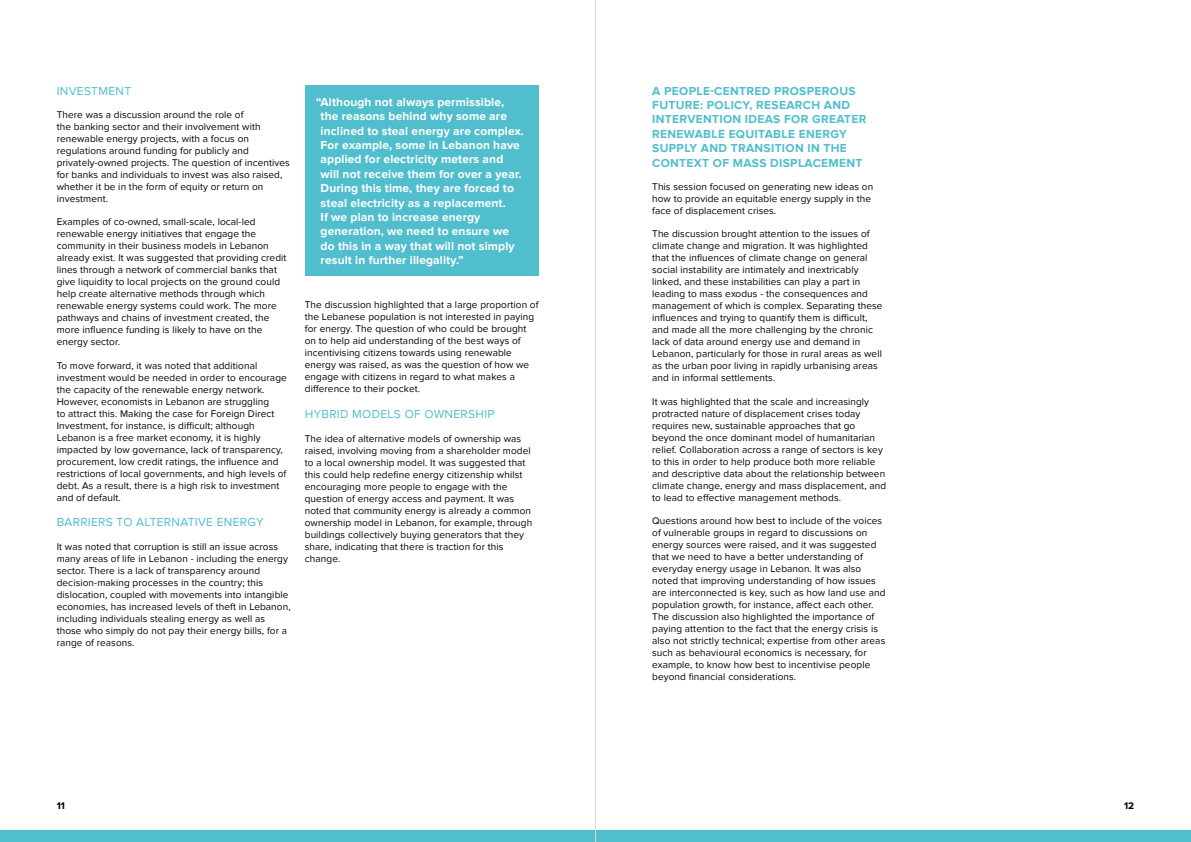
<style>
.page{position:relative;width:1191px;height:842px;background:#fff}
.page>*{position:absolute;margin:0;border:0;box-sizing:border-box;transform-origin:0 0}
.t1{font:700 12px/14.4px "Proxima Nova";letter-spacing:.01em;color:#fff}
.t2{font:700 12px/14.4px "Proxima Nova";letter-spacing:.025em;color:#51bece}
.t3{font:12px "Proxima Nova";letter-spacing:.025em;color:#51bece}
.t4{font:10px/12px "Proxima Nova";letter-spacing:.01em;color:#000}
.t5{font:700 10px "Proxima Nova";color:#000}
</style>
<div class="page">
<div style="left:0;top:830px;width:1191px;height:12px;background:#51bece"></div>
<hr style="left:595px;top:0;width:1px;height:842px;background:#dadada">
<div style="left:305px;top:85px;width:234px;height:191px;background:#51bece"></div>
<p class="t3" style="left:57px;top:84px;width:76px">INVESTMENT</p>
<p class="t4" style="left:57px;top:109px;width:235px">There was a discussion around the role of<br>the banking sector and their involvement with renewable energy projects, with a focus on regulations around funding for publicly and privately-owned projects. The question of incentives for banks and individuals to invest was also raised, whether it be in the form of equity or return on investment.</p>
<p class="t4" style="left:57px;top:216px;width:231px">Examples of co-owned, small-scale, local-led renewable energy initiatives that engage the community in their business models in Lebanon already exist. It was suggested that providing credit lines through a network of commercial banks that give liquidity to local projects on the ground could help create alternative methods through which renewable energy systems could work. The more pathways and chains of investment created, the more influence funding is likely to have on the energy sector.</p>
<p class="t4" style="left:57px;top:359px;width:232px">To move forward, it was noted that additional investment would be needed in order to encourage the capacity of the renewable energy network.<br>However, economists in Lebanon are struggling<br>to attract this. Making the case for Foreign Direct Investment, for instance, is difficult; although Lebanon is a free market economy, it is highly impacted by low governance, lack of transparency, procurement, low credit ratings, the influence and restrictions of local governments, and high levels of debt. As a result, there is a high risk to investment and of default.</p>
<p class="t3" style="left:57px;top:515px;width:208px">BARRIERS TO ALTERNATIVE ENERGY</p>
<p class="t4" style="left:57px;top:540px;width:235px">It was noted that corruption is still an issue across many areas of life in Lebanon - including the energy sector. There is a lack of transparency around decision-making processes in the country; this dislocation, coupled with movements into intangible economies, has increased levels of theft in Lebanon, including individuals stealing energy as well as those who simply do not pay their energy bills, for a range of reasons.</p>
<p class="t1" style="left:321px;top:95px;width:205px;text-indent:-4px">“Although not always permissible, the reasons behind why some are inclined to steal energy are complex.<br>For example, some in Lebanon have applied for electricity meters and will not receive them for over a year.<br>During this time, they are forced to steal electricity as a replacement.<br>If we plan to increase energy generation, we need to ensure we do this in a way that will not simply result in further illegality.”</p>
<p class="t2" style="left:652px;top:84px;width:216px">A PEOPLE-CENTRED PROSPEROUS<br>FUTURE: POLICY, RESEARCH AND<br>INTERVENTION IDEAS FOR GREATER<br>RENEWABLE EQUITABLE ENERGY<br>SUPPLY AND TRANSITION IN THE<br>CONTEXT OF MASS DISPLACEMENT</p>
<p class="t4" style="left:652px;top:181px;width:222px">This session focused on generating new ideas on how to provide an equitable energy supply in the face of displacement crises.</p>
<p class="t4" style="left:652px;top:228px;width:232px">The discussion brought attention to the issues of climate change and migration. It was highlighted that the influences of climate change on general social instability are intimately and inextricably linked, and these instabilities can play a part in leading to mass exodus - the consequences and management of which is complex. Separating these influences and trying to quantify them is difficult, and made all the more challenging by the chronic lack of data around energy use and demand in Lebanon, particularly for those in rural areas as well as the urban poor living in rapidly urbanising areas and in informal settlements.</p>
<p class="t4" style="left:652px;top:395px;width:235px">It was highlighted that the scale and increasingly protracted nature of displacement crises today requires new, sustainable approaches that go beyond the once dominant model of humanitarian relief. Collaboration across a range of sectors is key to this in order to help produce both more reliable and descriptive data about the relationship between climate change, energy and mass displacement, and to lead to effective management methods.</p>
<p class="t4" style="left:652px;top:515px;width:235px">Questions around how best to include of the voices of vulnerable groups in regard to discussions on energy sources were raised, and it was suggested that we need to have a better understanding of everyday energy usage in Lebanon. It was also noted that improving understanding of how issues are interconnected is key, such as how land use and population growth, for instance, affect each other.<br>The discussion also highlighted the importance of paying attention to the fact that the energy crisis is also not strictly technical; expertise from other areas such as behavioural economics is necessary, for example, to know how best to incentivise people beyond financial considerations.</p>
<p class="t4" style="left:305px;top:299px;width:235px">The discussion highlighted that a large proportion of the Lebanese population is not interested in paying for energy. The question of who could be brought on to help aid understanding of the best ways of incentivising citizens towards using renewable energy was raised, as was the question of how we engage with citizens in regard to what makes a difference to their pocket.</p>
<p class="t3" style="left:305px;top:407px;width:191px">HYBRID MODELS OF OWNERSHIP</p>
<p class="t4" style="left:305px;top:432px;width:229px">The idea of alternative models of ownership was raised, involving moving from a shareholder model to a local ownership model. It was suggested that this could help redefine energy citizenship whilst encouraging more people to engage with the question of energy access and payment. It was noted that community energy is already a common ownership model in Lebanon, for example, through buildings collectively buying generators that they share, indicating that there is traction for this change.</p>
<p class="t5" style="left:57px;top:800px;width:10px">11</p>
<p class="t5" style="left:1124px;top:800px;width:12px">12</p>
</div>
